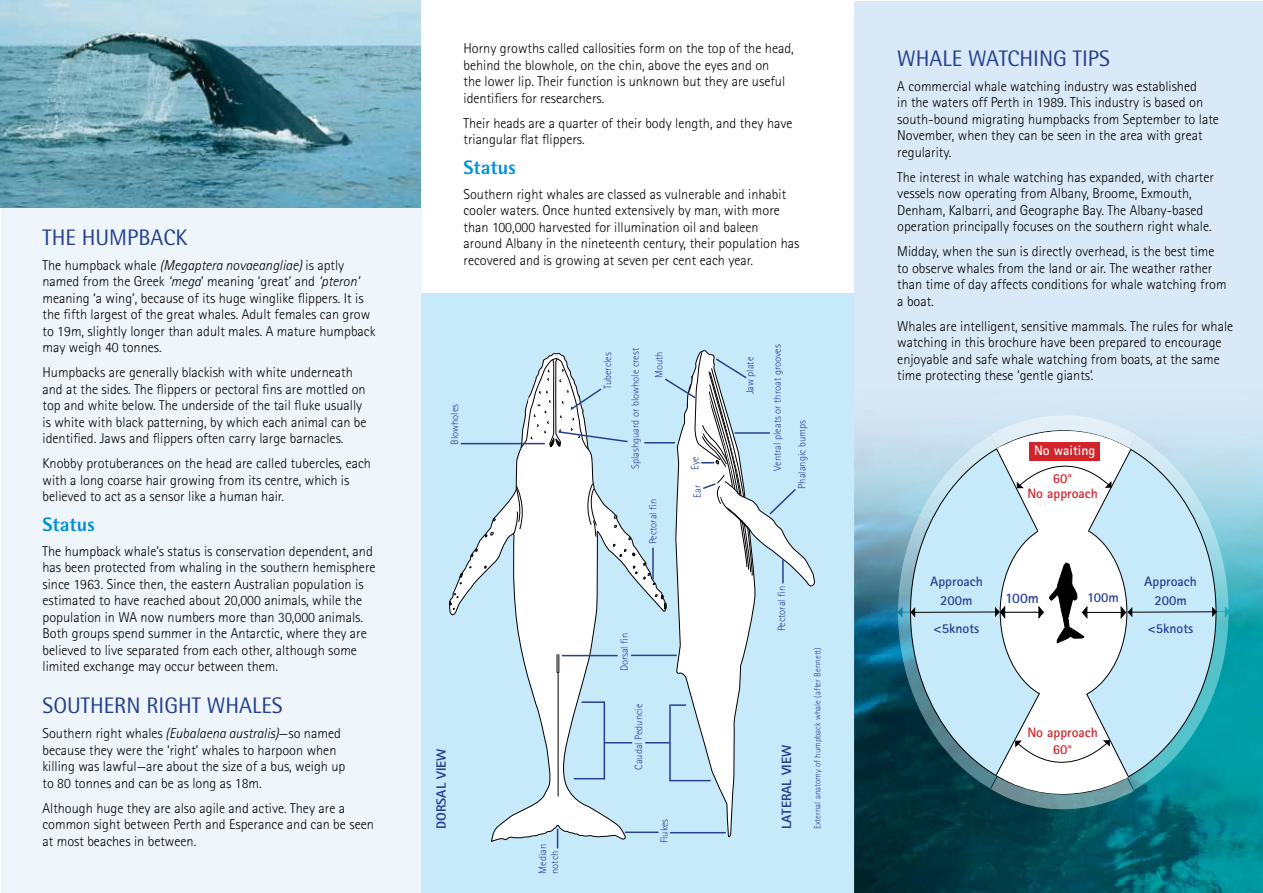
<style>
.page{position:relative;width:1263px;height:893px;background:#fff}
.page>*{position:absolute;margin:0;border:0;box-sizing:border-box;transform-origin:0 0}
.t1{font:22.5px "Rotis Semi Sans";color:#25408f}
.t2{font:800 19.5px "Rotis Semi Sans";color:#0090d6}
.t3{font:700 15.75px "Rotis Sans Serif";color:#25408f}
.t4{font:700 14.85px/20.1px "Rotis Sans Serif";color:#25408f;text-align:center}
.t5{font:700 14.55px "Rotis Sans Serif";color:#25408f}
.t6{font:300 14.25px/16.5px "Rotis Sans Serif";color:#000}
.t7{font:700 13.65px/18.5px "Rotis Sans Serif";color:#25408f;text-align:center}
.t8{font:700 13.65px/16.8px "Rotis Sans Serif";color:#d2232a;text-align:center}
.t9{font:700 13.65px "Rotis Sans Serif";color:#fff}
.t10{font:800 13.5px "Rotis Sans Serif";color:#25408f}
.t11{font:300 10.5px/12px "Rotis Sans Serif";color:#25408f}
.t12{font:300 9px "Rotis Sans Serif";color:#25408f}
.s1{font-style:italic}
</style>
<div class="page">
<div style="left:1px;top:207px;width:421px;height:686px;background:#eef5fb"></div>
<img style="left:0;top:0;width:421px;height:207px">
<div style="left:421px;top:293px;width:434px;height:600px;background:#c7eafb"></div>
<svg style="left:491px;top:352px;width:152px;height:490px"></svg>
<hr style="left:558px;top:673px;width:1px;height:123px;background:#000">
<svg style="left:557px;top:654px;width:2px;height:20px"></svg>
<svg style="left:449px;top:358px;width:188px;height:258px"></svg>
<hr style="left:625px;top:831px;width:33px;height:2px;background:#25408f">
<svg style="left:605px;top:742px;width:27px;height:1px"></svg>
<hr style="left:604px;top:701px;width:1px;height:78px;background:#25408f">
<hr style="left:574px;top:778px;width:31px;height:1px;background:#25408f">
<hr style="left:581px;top:701px;width:23px;height:2px;background:#25408f">
<hr style="left:562px;top:655px;width:56px;height:1px;background:#25408f">
<hr style="left:631px;top:655px;width:46px;height:1px;background:#25408f">
<svg style="left:643px;top:350px;width:172px;height:488px"></svg>
<svg style="left:557px;top:829px;width:1px;height:19px"></svg>
<div style="left:855px;top:2px;width:408px;height:891px;background:#d9e9f7"></div>
<img style="left:855px;top:422px;width:408px;height:471px">
<svg style="left:897px;top:415px;width:332px;height:394px"></svg>
<div style="left:910px;top:431px;width:306px;height:363px;background:#c7eafb;border-radius:50%"></div>
<div style="left:1000px;top:524px;width:127px;height:176px;background:#fff;border-radius:50%"></div>
<svg style="left:989px;top:415px;width:149px;height:127px"></svg>
<svg style="left:989px;top:687px;width:146px;height:130px"></svg>
<hr style="left:1004px;top:612px;width:35px;height:1px;background:#000">
<svg style="left:897px;top:604px;width:109px;height:15px"></svg>
<hr style="left:1086px;top:612px;width:36px;height:1px;background:#000">
<svg style="left:1120px;top:605px;width:110px;height:16px"></svg>
<svg style="left:1035px;top:562px;width:55px;height:82px"></svg>
<div style="left:1029px;top:442px;width:71px;height:18px;background:#d2232a"></div>
<h1 class="t1" style="left:43px;top:224px;width:147px">THE HUMPBACK</h1>
<p class="t6" style="left:43px;top:257px;width:334px">The humpback whale <span class="s1">(Megaptera novaeangliae)</span> is aptly named from the Greek <span class="s1">‘mega</span>’ meaning ‘great’ and <span class="s1">‘pteron’ </span>meaning ‘a wing’, because of its huge winglike flippers. It is the fifth largest of the great whales. Adult females can grow to 19m, slightly longer than adult males. A mature humpback may weigh 40 tonnes.</p>
<p class="t6" style="left:43px;top:364px;width:326px">Humpbacks are generally blackish with white underneath and at the sides. The flippers or pectoral fins are mottled on top and white below. The underside of the tail fluke usually is white with black patterning, by which each animal can be identified. Jaws and flippers often carry large barnacles.</p>
<p class="t6" style="left:43px;top:455px;width:330px">Knobby protuberances on the head are called tubercles, each with a long coarse hair growing from its centre, which is believed to act as a sensor like a human hair.</p>
<h2 class="t2" style="left:43px;top:512px;width:54px">Status</h2>
<p class="t6" style="left:43px;top:543px;width:335px">The humpback whale’s status is conservation dependent, and has been protected from whaling in the southern hemisphere since 1963. Since then, the eastern Australian population is estimated to have reached about 20,000 animals, while the population in WA now numbers more than 30,000 animals.<br>Both groups spend summer in the Antarctic, where they are believed to live separated from each other, although some limited exchange may occur between them.</p>
<h1 class="t1" style="left:43px;top:692px;width:242px">SOUTHERN RIGHT WHALES</h1>
<p class="t6" style="left:43px;top:725px;width:304px">Southern right whales <span class="s1">(Eubalaena australis)</span>—so named because they were the ‘right’ whales to harpoon when killing was lawful—are about the size of a bus, weigh up to 80 tonnes and can be as long as 18m.</p>
<p class="t6" style="left:43px;top:800px;width:333px">Although huge they are also agile and active. They are a common sight between Perth and Esperance and can be seen at most beaches in between.</p>
<p class="t6" style="left:463px;top:40px;width:332px">Horny growths called callosities form on the top of the head, behind the blowhole, on the chin, above the eyes and on<br>the lower lip. Their function is unknown but they are useful identifiers for researchers.</p>
<p class="t6" style="left:463px;top:115px;width:331px">Their heads are a quarter of their body length, and they have triangular flat flippers.</p>
<h2 class="t2" style="left:463px;top:155px;width:54px">Status</h2>
<p class="t6" style="left:463px;top:186px;width:337px">Southern right whales are classed as vulnerable and inhabit cooler waters. Once hunted extensively by man, with more than 100,000 harvested for illumination oil and baleen around Albany in the nineteenth century, their population has recovered and is growing at seven per cent each year.</p>
<p class="t11" style="left:449px;top:445px;width:42px;rotate:-90deg">Blowholes</p>
<p class="t11" style="left:602px;top:389px;width:38px;rotate:-90deg">Tubercles</p>
<p class="t11" style="left:629px;top:469px;width:122px;rotate:-90deg">Splashguard or blowhole crest</p>
<p class="t11" style="left:653px;top:378px;width:28px;rotate:-90deg">Mouth</p>
<p class="t11" style="left:744px;top:394px;width:39px;rotate:-90deg">Jaw plate</p>
<p class="t11" style="left:689px;top:470px;width:15px;rotate:-90deg">Eye</p>
<p class="t11" style="left:691px;top:497px;width:14px;rotate:-90deg">Ear</p>
<p class="t11" style="left:647px;top:544px;width:47px;rotate:-90deg">Pectoral fin</p>
<p class="t11" style="left:771px;top:471px;width:128px;rotate:-90deg">Ventral pleats or throat grooves</p>
<p class="t11" style="left:796px;top:489px;width:70px;rotate:-90deg">Phalangic bumps</p>
<p class="t11" style="left:775px;top:631px;width:47px;rotate:-90deg">Pectoral fin</p>
<p class="t11" style="left:618px;top:671px;width:40px;rotate:-90deg">Dorsal fin</p>
<p class="t11" style="left:633px;top:770px;width:67px;rotate:-90deg">Caudal Peduncie</p>
<p class="t10" style="left:433px;top:829px;width:82px;rotate:-90deg">DORSAL VIEW</p>
<p class="t10" style="left:778px;top:829px;width:85px;rotate:-90deg">LATERAL VIEW</p>
<p class="t11" style="left:658px;top:843px;width:26px;rotate:-90deg">Flukes</p>
<p class="t11" style="left:537px;top:874px;width:31px;rotate:-90deg">Median notch</p>
<p class="t12" style="left:812px;top:829px;width:183px;rotate:-90deg">External anatomy of humpback whale (after Bennett)</p>
<h1 class="t1" style="left:897px;top:45px;width:214px">WHALE WATCHING TIPS</h1>
<p class="t6" style="left:897px;top:78px;width:323px">A commercial whale watching industry was established<br>in the waters off Perth in 1989. This industry is based on south-bound migrating humpbacks from September to late November, when they can be seen in the area with great regularity.</p>
<p class="t6" style="left:897px;top:169px;width:318px">The interest in whale watching has expanded, with charter vessels now operating from Albany, Broome, Exmouth, Denham, Kalbarri, and Geographe Bay. The Albany-based operation principally focuses on the southern right whale.</p>
<p class="t6" style="left:897px;top:243px;width:331px">Midday, when the sun is directly overhead, is the best time to observe whales from the land or air. The weather rather than time of day affects conditions for whale watching from a boat.</p>
<p class="t6" style="left:897px;top:318px;width:337px">Whales are intelligent, sensitive mammals. The rules for whale watching in this brochure have been prepared to encourage enjoyable and safe whale watching from boats, at the same time protecting these ‘gentle giants’.</p>
<p class="t9" style="left:1034px;top:441px;width:63px">No waiting</p>
<p class="t8" style="left:1053px;top:470px;width:21px">60°</p>
<p class="t8" style="left:1027px;top:485px;width:72px">No approach</p>
<p class="t4" style="left:919px;top:569px;width:59px">Approach<br>200m</p>
<p class="t7" style="left:930px;top:572px;width:54px">Approach<br>200m</p>
<p class="t3" style="left:1000px;top:586px;width:38px">100m</p>
<p class="t4" style="left:1089px;top:585px;width:36px">100m</p>
<p class="t5" style="left:1005px;top:588px;width:35px">100m</p>
<p class="t7" style="left:1087px;top:588px;width:33px">100m</p>
<p class="t4" style="left:1151px;top:569px;width:59px">Approach<br>200m</p>
<p class="t7" style="left:1144px;top:572px;width:54px">Approach<br>200m</p>
<p class="t7" style="left:934px;top:619px;width:47px">&lt;5knots</p>
<p class="t7" style="left:1148px;top:619px;width:47px">&lt;5knots</p>
<p class="t8" style="left:1027px;top:724px;width:72px">No approach<br>60°</p>
</div>
